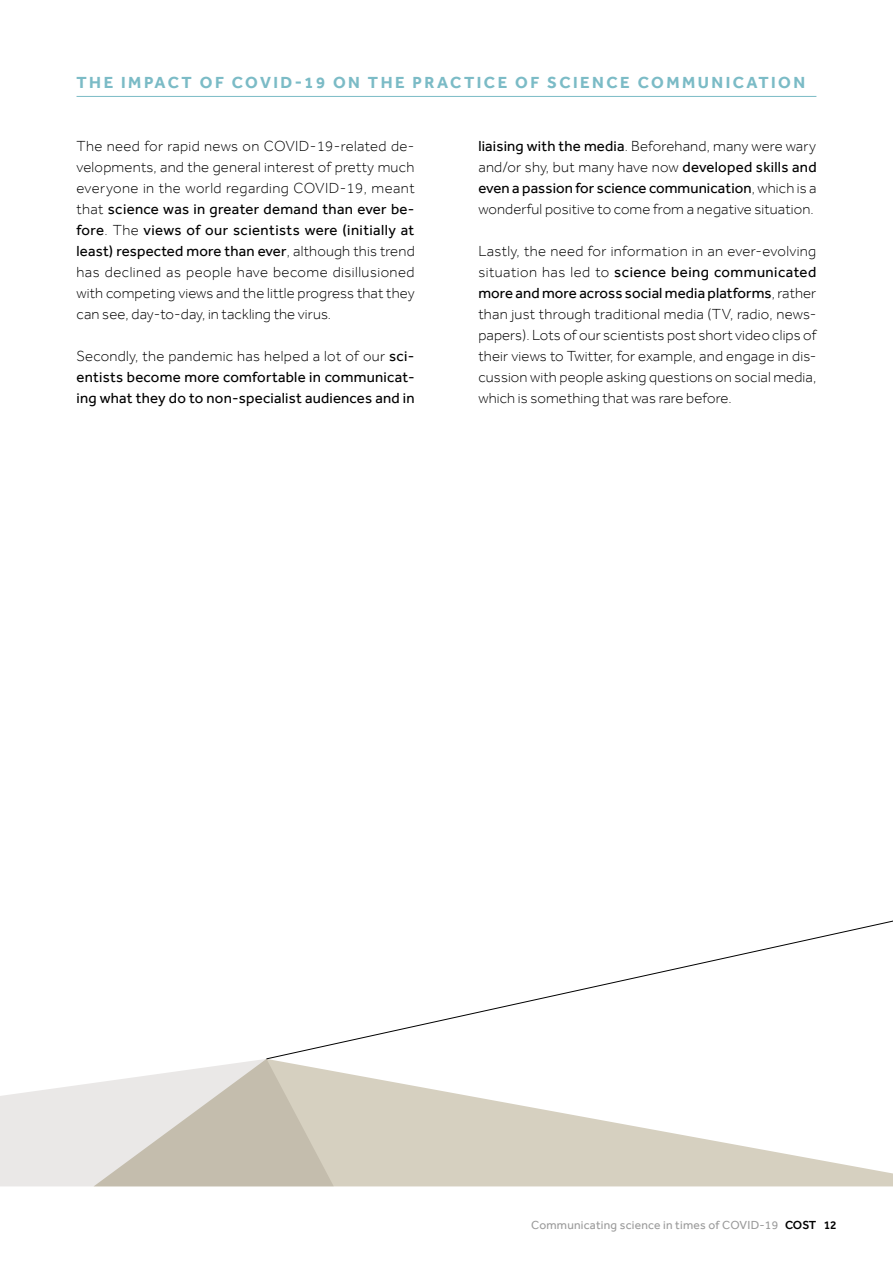
<style>
.page{position:relative;width:893px;height:1263px;background:#fff}
.page>*{position:absolute;margin:0;border:0;box-sizing:border-box;transform-origin:0 0}
.t1{font:700 16.5px "Effra";letter-spacing:.15em;color:#7bbbc6}
.t2{font:300 15px/21px "Effra";letter-spacing:.01em;color:#000;text-align:justify}
.t3{font:15px/21px "Effra";letter-spacing:.015em;color:#000;text-align:justify}
.t4{font:12px "Effra";letter-spacing:.02em;color:#9b9b9b}
.s1{font-weight:400}
.s2{font-weight:300}
.s3{font-weight:500;color:#000}
</style>
<div class="page">
<svg style="left:334px;top:1071px;width:559px;height:115px;fill:#d6d0c0"></svg>
<svg style="left:0;top:1059px;width:334px;height:127px;background:#ddd9d1"></svg>
<svg style="left:266px;top:920px;width:627px;height:139px"></svg>
<hr style="left:77px;top:96px;width:739px;height:1px;background:#7bbbc6">
<p class="t1" style="left:77px;top:72px;width:730px">THE IMPACT OF COVID-19 ON THE PRACTICE OF SCIENCE COMMUNICATION</p>
<p class="t2" style="left:77px;top:135px;width:340px">The need for rapid news on COVID-19-related de&shy;velopments, and the general interest of pretty much everyone in the world regarding COVID-19, meant that <span class="s1">science was in greater demand than ever be&shy;fore</span>. The <span class="s1">views of our scientists were (initially at least) respected more than ever</span>, although this trend has declined as people have become disillusioned with competing views and the little progress that they can see, day-to-day, in tackling the virus.</p>
<p class="t3" style="left:77px;top:346px;width:340px"><span class="s2">Secondly, the pandemic has helped a lot of our</span> sci&shy;entists become more comfortable in communicat&shy;ing what they do to non-specialist audiences and in</p>
<p class="t2" style="left:478px;top:135px;width:340px"><span class="s1">liaising with the media</span>. Beforehand, many were wary and/or shy, but many have now <span class="s1">developed skills and even a passion for science communication</span>, which is a wonderful positive to come from a negative situation.</p>
<p class="t2" style="left:478px;top:241px;width:340px">Lastly, the need for information in an ever-evolving situation has led to <span class="s1">science being communicated more and more across social media platforms</span>, rather than just through traditional media (TV, radio, news&shy;papers). Lots of our scientists post short video clips of their views to Twitter, for example, and engage in dis&shy;cussion with people asking questions on social media, which is something that was rare before.</p>
<p class="t4" style="left:531px;top:1217px;width:307px">Communicating science in times of COVID-19 <span class="s3">COST 12</span></p>
</div>
